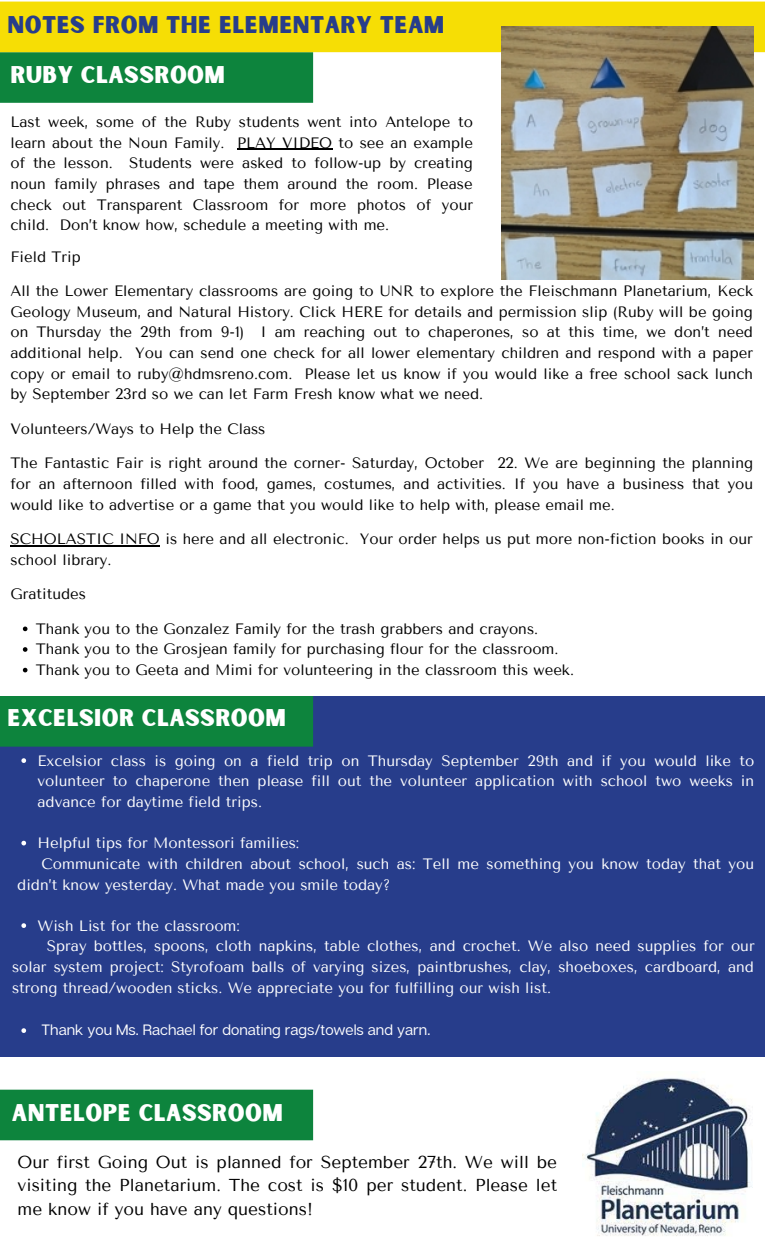
<style>
.page{position:relative;width:765px;height:1260px;background:#fff}
.page>*{position:absolute;margin:0;border:0;box-sizing:border-box;transform-origin:0 0}
.t1{font:23.12px "Sunborn Sans One";letter-spacing:.015em;color:#fff}
.t2{font:23.12px "Sunborn Sans One";letter-spacing:.015em;color:#273d8b}
.t3{font:17.25px/23.6px "Tenor Sans";color:#000;text-align:justify}
.t4{font:15px/20.6px "Tenor Sans";color:#000;text-align:justify}
.t5{font:15px/20.6px "Tenor Sans";color:#fff;text-align:justify}
.t6{font:15px "Articulat CF";color:#fff}
</style>
<div class="page">
<div style="left:0;top:52px;width:313px;height:51px;background:#0d843d"></div>
<div style="left:0;top:2px;width:765px;height:50px;background:#f6de05"></div>
<img style="left:501px;top:27px;width:252px;height:252px">
<svg style="left:23px;top:627px;width:4px;height:4px"></svg>
<svg style="left:23px;top:647px;width:4px;height:5px"></svg>
<svg style="left:23px;top:668px;width:4px;height:4px"></svg>
<hr style="left:10px;top:545px;width:150px;height:1px;background:#000">
<hr style="left:237px;top:149px;width:95px;height:1px;background:#000">
<div style="left:0;top:696px;width:765px;height:361px;background:#273d8b"></div>
<div style="left:0;top:696px;width:313px;height:51px;background:#0d843d"></div>
<svg style="left:21px;top:758px;width:5px;height:5px"></svg>
<svg style="left:21px;top:841px;width:5px;height:4px"></svg>
<svg style="left:21px;top:923px;width:5px;height:5px"></svg>
<svg style="left:21px;top:1028px;width:5px;height:5px"></svg>
<div style="left:0;top:1090px;width:313px;height:50px;background:#0d843d"></div>
<img style="left:582px;top:1078px;width:171px;height:158px">
<h1 class="t2" style="left:8px;top:10px;width:438px">NOTES FROM THE ELEMENTARY TEAM</h1>
<h1 class="t1" style="left:10px;top:60px;width:216px">RUBY CLASSROOM</h1>
<p class="t4" style="left:10px;top:112px;width:464px">Last week, some of the Ruby students went into Antelope to learn about the Noun Family. PLAY VIDEO to see an example of the lesson. Students were asked to follow-up by creating noun family phrases and tape them around the room. Please check out Transparent Classroom for more photos of your child. Don’t know how, schedule a meeting with me.</p>
<p class="t4" style="left:10px;top:246px;width:72px">Field Trip</p>
<p class="t4" style="left:10px;top:281px;width:744px">All the Lower Elementary classrooms are going to UNR to explore the Fleischmann Planetarium, Keck Geology Museum, and Natural History. Click HERE for details and permission slip (Ruby will be going on Thursday the 29th from 9-1) I am reaching out to chaperones, so at this time, we don’t need additional help. You can send one check for all lower elementary children and respond with a paper copy or email to ruby@hdmsreno.com. Please let us know if you would like a free school sack lunch by September 23rd so we can let Farm Fresh know what we need.</p>
<p class="t4" style="left:10px;top:419px;width:257px">Volunteers/Ways to Help the Class</p>
<p class="t4" style="left:10px;top:453px;width:744px">The Fantastic Fair is right around the corner- Saturday, October 22. We are beginning the planning for an afternoon filled with food, games, costumes, and activities. If you have a business that you would like to advertise or a game that you would like to help with, please email me.</p>
<p class="t4" style="left:10px;top:529px;width:744px">SCHOLASTIC INFO is here and all electronic. Your order helps us put more non-fiction books in our school library.</p>
<p class="t4" style="left:10px;top:584px;width:77px">Gratitudes</p>
<p class="t4" style="left:36px;top:618px;width:540px;text-align:left">Thank you to the Gonzalez Family for the trash grabbers and crayons.<br>Thank you to the Grosjean family for purchasing flour for the classroom.<br>Thank you to Geeta and Mimi for volunteering in the classroom this week.</p>
<h1 class="t1" style="left:8px;top:703px;width:280px">EXCELSIOR CLASSROOM</h1>
<p class="t5" style="left:38px;top:750px;width:718px">Excelsior class is going on a field trip on Thursday September 29th and if you would like to volunteer to chaperone then please fill out the volunteer application with school two weeks in advance for daytime field trips.</p>
<p class="t5" style="left:38px;top:833px;width:263px">Helpful tips for Montessori families:</p>
<p class="t5" style="left:17px;top:854px;width:738px;text-indent:24px">Communicate with children about school, such as: Tell me something you know today that you didn’t know yesterday. What made you smile today?</p>
<p class="t5" style="left:38px;top:915px;width:204px">Wish List for the classroom:</p>
<p class="t5" style="left:12px;top:936px;width:744px;text-indent:35px">Spray bottles, spoons, cloth napkins, table clothes, and crochet. We also need supplies for our solar system project: Styrofoam balls of varying sizes, paintbrushes, clay, shoeboxes, cardboard, and strong thread/wooden sticks. We appreciate you for fulfilling our wish list.</p>
<p class="t6" style="left:42px;top:1020px;width:390px">Thank you Ms. Rachael for donating rags/towels and yarn.</p>
<h1 class="t1" style="left:12px;top:1098px;width:272px">ANTELOPE CLASSROOM</h1>
<p class="t3" style="left:18px;top:1150px;width:541px">Our first Going Out is planned for September 27th. We will be visiting the Planetarium. The cost is $10 per student. Please let me know if you have any questions!</p>
</div>
